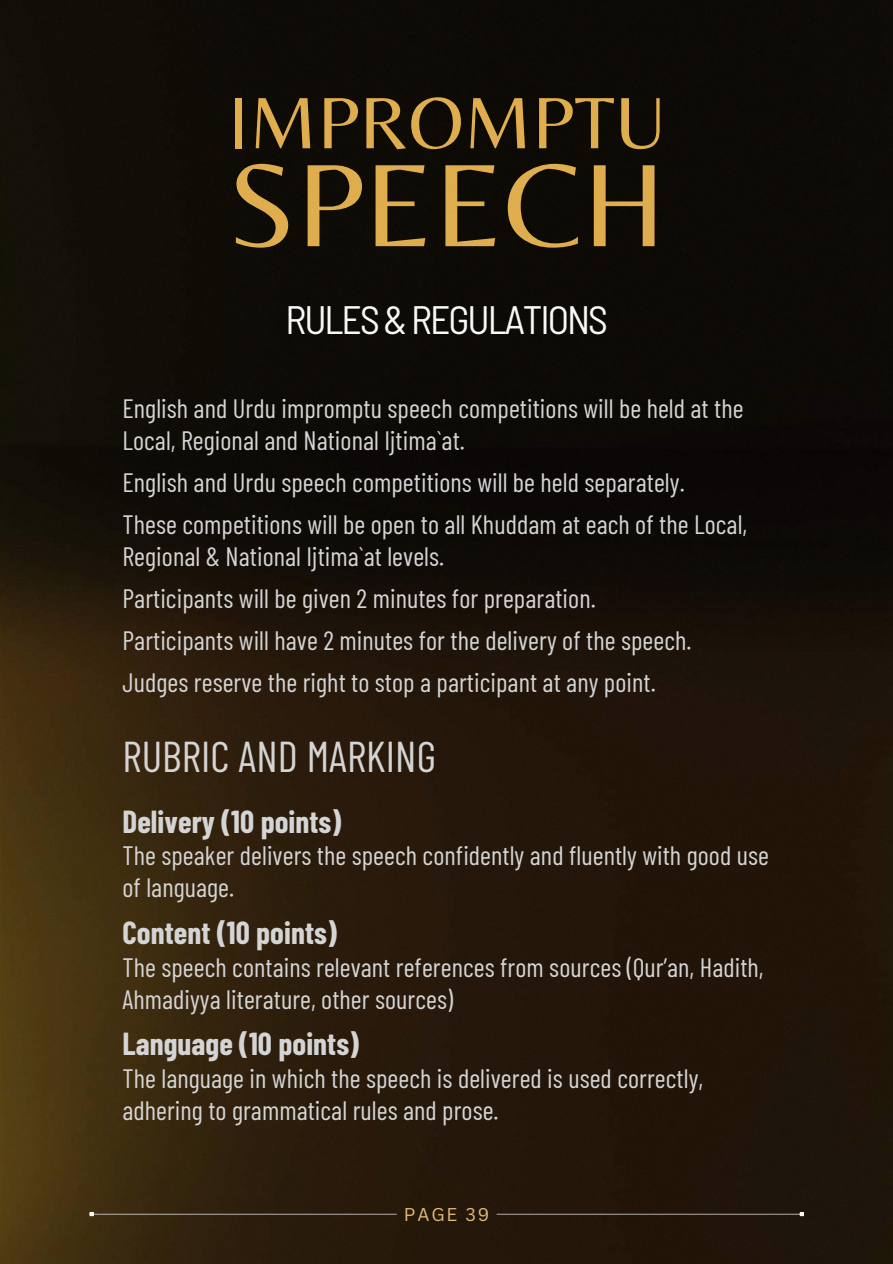
<style>
.page{position:relative;width:893px;height:1264px;background:#fff}
.page>*{position:absolute;margin:0;border:0;box-sizing:border-box;transform-origin:0 0}
.t1{font:122.1px "Belleza";letter-spacing:.01em;color:#e4b04c}
.t2{font:75.6px "Belleza";letter-spacing:.01em;color:#e4b04c}
.t3{font:43.05px "Barlow Condensed";letter-spacing:.005em;color:#d9d9d9}
.t4{font:semi-condensed 39.6px "Barlow";letter-spacing:-.05em;color:#fff}
.t5{font:700 31.05px "Barlow Condensed";letter-spacing:.005em;color:#d9d9d9}
.t6{font:26.55px/31.8px "Barlow Condensed";letter-spacing:.005em;color:#d9d9d9}
.t7{font:18px "Canva Sans";letter-spacing:.105em;color:#e7be77}
</style>
<div class="page">
<img style="left:0;top:0;width:892px;height:1263px">
<img style="left:0;top:413px;width:89px;height:850px">
<hr style="left:94px;top:1213px;width:705px;height:1px;background:#fff">
<svg style="left:89px;top:1211px;width:5px;height:5px"></svg>
<svg style="left:799px;top:1211px;width:5px;height:5px"></svg>
<h2 class="t2" style="left:228px;top:78px;width:438px">IMPROMPTU</h2>
<h1 class="t1" style="left:227px;top:133px;width:439px">SPEECH</h1>
<h3 class="t4" style="left:285px;top:294px;width:324px">RULES&amp;REGULATIONS</h3>
<p class="t6" style="left:122px;top:392px;width:622px">English and Urdu impromptu speech competitions will be held at the<br>Local, Regional and National Ijtima`at.</p>
<p class="t6" style="left:122px;top:460px;width:626px;line-height:41.8px">English and Urdu speech competitions will be held separately.<br>These competitions will be open to all Khuddam at each of the Local,</p>
<p class="t6" style="left:122px;top:534px;width:570px;line-height:41.8px">Regional &amp; National Ijtima`at levels.<br>Participants will be given 2 minutes for preparation.<br>Participants will have 2 minutes for the delivery of the speech.<br>Judges reserve the right to stop a participant at any point.</p>
<h3 class="t3" style="left:122px;top:729px;width:315px">RUBRIC AND MARKING</h3>
<p class="t5" style="left:122px;top:801px;width:220px">Delivery (10 points)</p>
<p class="t6" style="left:122px;top:838px;width:648px">The speaker delivers the speech confidently and fluently with good use of language.</p>
<p class="t5" style="left:122px;top:913px;width:216px">Content (10 points)</p>
<p class="t6" style="left:122px;top:950px;width:642px">The speech contains relevant references from sources (Qur’an, Hadith,<br>Ahmadiyya literature, other sources)</p>
<p class="t5" style="left:122px;top:1024px;width:238px">Language (10 points)</p>
<p class="t6" style="left:122px;top:1061px;width:582px">The language in which the speech is delivered is used correctly, adhering to grammatical rules and prose.</p>
<p class="t7" style="left:404px;top:1201px;width:87px">PAGE 39</p>
</div>
